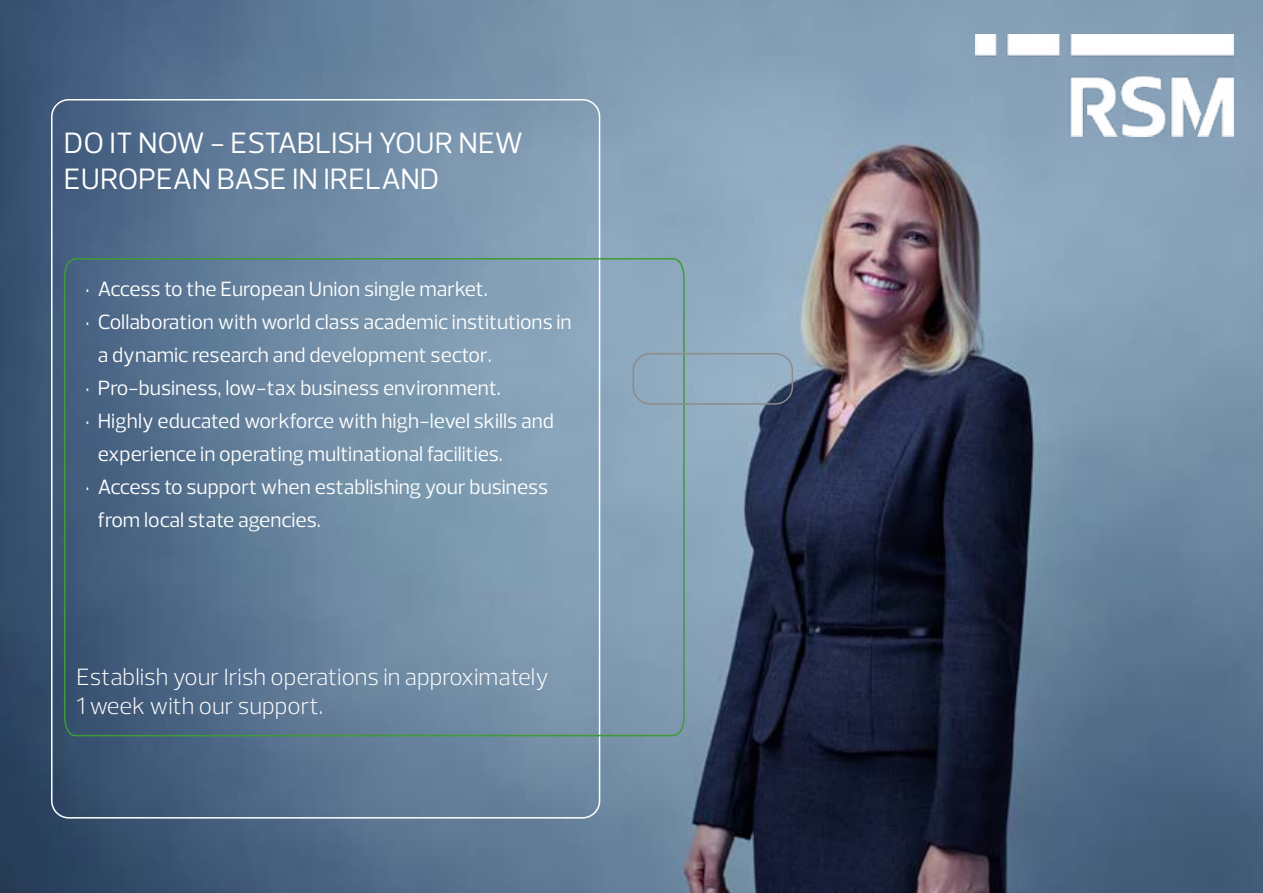
<style>
.page{position:relative;width:1263px;height:893px;background:#fff}
.page>*{position:absolute;margin:0;border:0;box-sizing:border-box;transform-origin:0 0}
.t1{font:30px/36px "Prelo";color:#fff}
.t2{font:300 24px/28.8px "Prelo";color:#fff}
.t3{font:21px/33px "Prelo";color:#fff}
</style>
<div class="page">
<img style="left:0;top:0;width:1263px;height:893px">
<svg style="left:63px;top:257px;width:622px;height:480px;background:#6d89a1"></svg>
<div style="left:632px;top:353px;width:161px;height:52px;border:2px solid #8c8c8b;border-radius:17px"></div>
<img style="left:976px;top:34px;width:257px;height:102px">
<h1 class="t1" style="left:64px;top:125px;width:461px">DO IT NOW - ESTABLISH YOUR NEW<br>EUROPEAN BASE IN IRELAND</h1>
<p class="t3" style="left:85px;top:272px;width:404px">• Access to the European Union single market.</p>
<p class="t3" style="left:98px;top:305px;width:475px;text-indent:-13px">• Collaboration with world class academic institutions in a dynamic research and development sector.</p>
<p class="t3" style="left:85px;top:371px;width:417px">• Pro-business, low-tax business environment.</p>
<p class="t3" style="left:98px;top:404px;width:458px;text-indent:-13px">• Highly educated workforce with high-level skills and experience in operating multinational facilities.</p>
<p class="t3" style="left:98px;top:470px;width:452px;text-indent:-13px">• Access to support when establishing your business from local state agencies.</p>
<p class="t2" style="left:77px;top:663px;width:474px">Establish your Irish operations in approximately<br>1 week with our support.</p>
</div>
